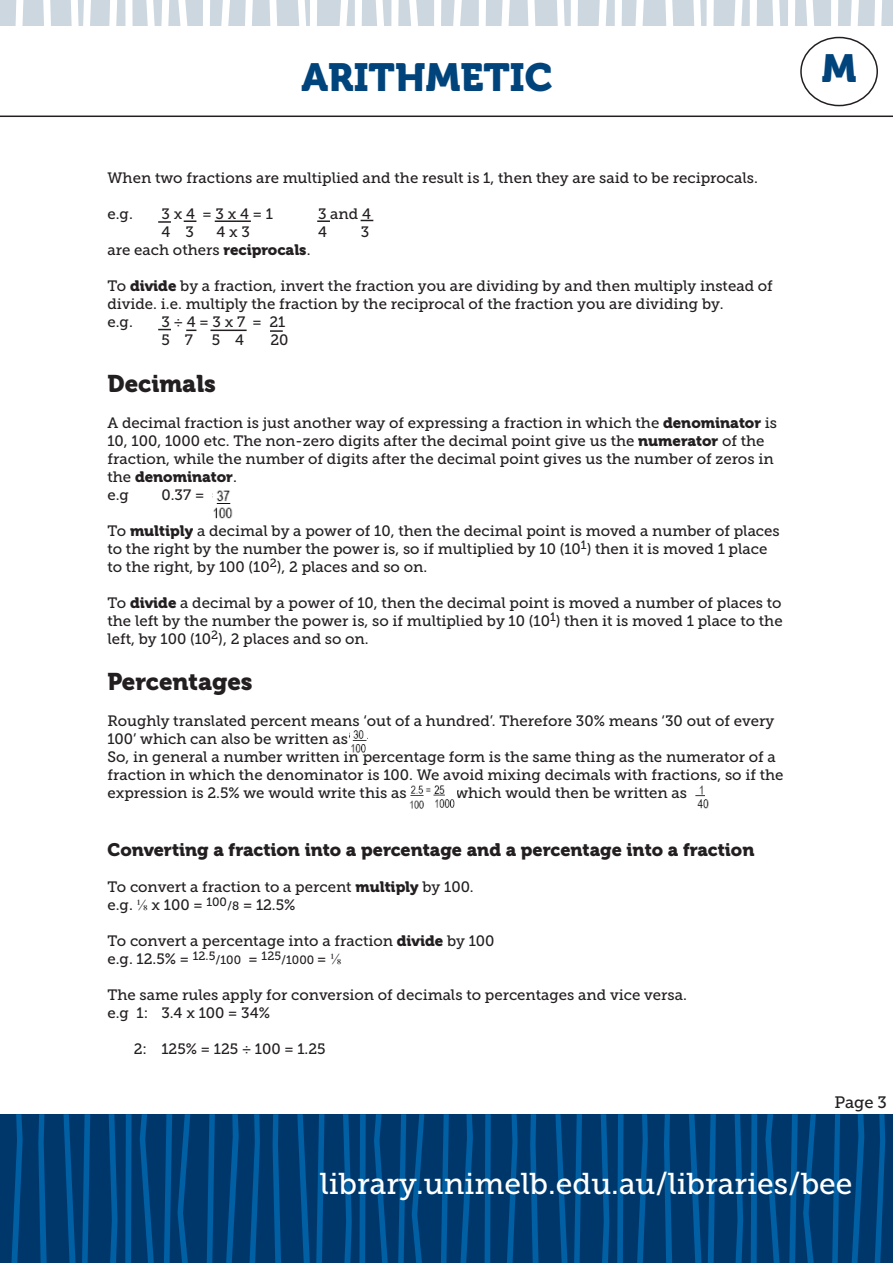
<style>
.page{position:relative;width:893px;height:1263px;background:#fff}
.page>*{position:absolute;margin:0;border:0;box-sizing:border-box;transform-origin:0 0}
.t1{font:39px "Museo 900";color:#00447b}
.t2{font:30px "Museo Slab 500";color:#fff}
.t3{font:24px "Museo 900";color:#231f20}
.t4{font:18px "Museo 900";color:#231f20}
.t5{font:16.5px "Museo Slab 500";color:#231f20}
.t6{font:15px/18px "Museo Slab 500";color:#231f20}
.t7{font:12px "Museo Slab 500";color:#231f20}
.s1{font-family:"Museo 900"}
.s2{font-family:"Times New Roman"}
.s3{font-size:12px}
.s4{font-size:15px}
.s5{font-family:"Times New Roman";font-size:15px}
</style>
<div class="page">
<div style="left:0;top:1114px;width:893px;height:148px;background:#00376b"></div>
<svg style="left:11px;top:1114px;width:12px;height:149px"></svg>
<svg style="left:249px;top:1114px;width:11px;height:149px"></svg>
<svg style="left:506px;top:1114px;width:12px;height:149px"></svg>
<svg style="left:38px;top:1114px;width:9px;height:149px"></svg>
<svg style="left:273px;top:1114px;width:9px;height:149px"></svg>
<svg style="left:530px;top:1114px;width:9px;height:149px"></svg>
<svg style="left:63px;top:1114px;width:13px;height:149px"></svg>
<svg style="left:555px;top:1114px;width:13px;height:149px"></svg>
<svg style="left:82px;top:1114px;width:8px;height:149px"></svg>
<svg style="left:297px;top:1114px;width:27px;height:149px"></svg>
<svg style="left:574px;top:1114px;width:8px;height:149px"></svg>
<svg style="left:109px;top:1114px;width:8px;height:149px"></svg>
<svg style="left:343px;top:1114px;width:9px;height:149px"></svg>
<svg style="left:601px;top:1114px;width:8px;height:149px"></svg>
<svg style="left:125px;top:1114px;width:7px;height:149px"></svg>
<svg style="left:359px;top:1114px;width:7px;height:149px"></svg>
<svg style="left:617px;top:1114px;width:6px;height:149px"></svg>
<svg style="left:484px;top:1114px;width:7px;height:149px"></svg>
<svg style="left:140px;top:1114px;width:15px;height:149px"></svg>
<svg style="left:374px;top:1114px;width:15px;height:149px"></svg>
<svg style="left:164px;top:1114px;width:8px;height:149px"></svg>
<svg style="left:398px;top:1114px;width:8px;height:149px"></svg>
<svg style="left:178px;top:1114px;width:12px;height:149px"></svg>
<svg style="left:412px;top:1114px;width:12px;height:149px"></svg>
<svg style="left:206px;top:1114px;width:9px;height:149px"></svg>
<svg style="left:440px;top:1114px;width:9px;height:149px"></svg>
<svg style="left:225px;top:1114px;width:14px;height:149px"></svg>
<svg style="left:459px;top:1114px;width:14px;height:149px"></svg>
<svg style="left:636px;top:1114px;width:12px;height:149px"></svg>
<svg style="left:874px;top:1114px;width:11px;height:149px"></svg>
<svg style="left:664px;top:1114px;width:9px;height:149px"></svg>
<svg style="left:689px;top:1114px;width:27px;height:149px"></svg>
<svg style="left:734px;top:1114px;width:9px;height:149px"></svg>
<svg style="left:751px;top:1114px;width:6px;height:149px"></svg>
<svg style="left:765px;top:1114px;width:16px;height:149px"></svg>
<svg style="left:789px;top:1114px;width:27px;height:149px"></svg>
<svg style="left:832px;top:1114px;width:8px;height:149px"></svg>
<svg style="left:851px;top:1114px;width:13px;height:149px"></svg>
<div style="left:0;top:0;width:893px;height:26px;background:#ccd7e0"></div>
<svg style="left:16px;top:0;width:8px;height:26px"></svg>
<svg style="left:161px;top:0;width:9px;height:26px"></svg>
<svg style="left:203px;top:0;width:7px;height:26px"></svg>
<svg style="left:571px;top:0;width:7px;height:26px"></svg>
<svg style="left:615px;top:0;width:7px;height:26px"></svg>
<svg style="left:750px;top:0;width:7px;height:26px"></svg>
<svg style="left:831px;top:0;width:7px;height:26px"></svg>
<svg style="left:874px;top:0;width:8px;height:26px"></svg>
<svg style="left:788px;top:0;width:7px;height:26px"></svg>
<svg style="left:391px;top:0;width:8px;height:26px"></svg>
<svg style="left:434px;top:0;width:8px;height:26px"></svg>
<svg style="left:479px;top:0;width:7px;height:26px"></svg>
<svg style="left:221px;top:0;width:9px;height:26px"></svg>
<svg style="left:339px;top:0;width:23px;height:26px"></svg>
<svg style="left:453px;top:0;width:9px;height:26px"></svg>
<svg style="left:501px;top:0;width:9px;height:26px"></svg>
<svg style="left:599px;top:0;width:8px;height:26px"></svg>
<svg style="left:635px;top:0;width:9px;height:26px"></svg>
<svg style="left:734px;top:0;width:9px;height:26px"></svg>
<svg style="left:851px;top:0;width:8px;height:26px"></svg>
<svg style="left:245px;top:0;width:8px;height:26px"></svg>
<svg style="left:109px;top:0;width:8px;height:26px"></svg>
<svg style="left:43px;top:0;width:8px;height:26px"></svg>
<svg style="left:71px;top:0;width:20px;height:26px"></svg>
<div style="left:125px;top:0;width:8px;height:26px;background:#fff"></div>
<svg style="left:146px;top:0;width:9px;height:26px"></svg>
<svg style="left:269px;top:0;width:8px;height:26px"></svg>
<svg style="left:298px;top:0;width:19px;height:26px"></svg>
<svg style="left:375px;top:0;width:9px;height:26px"></svg>
<svg style="left:527px;top:0;width:8px;height:26px"></svg>
<svg style="left:557px;top:0;width:8px;height:26px"></svg>
<svg style="left:665px;top:0;width:8px;height:26px"></svg>
<svg style="left:806px;top:0;width:8px;height:26px"></svg>
<svg style="left:693px;top:0;width:21px;height:26px"></svg>
<svg style="left:772px;top:0;width:8px;height:26px"></svg>
<svg style="left:409px;top:0;width:9px;height:26px"></svg>
<svg style="left:178px;top:0;width:9px;height:26px"></svg>
<hr style="left:0;top:116px;width:893px;height:1px;background:#231f20">
<div style="left:800px;top:37px;width:78px;height:69px;border:2px solid #231f20;border-radius:50%"></div>
<img style="left:213px;top:490px;width:20px;height:29px">
<img style="left:351px;top:730px;width:16px;height:23px">
<img style="left:410px;top:785px;width:45px;height:24px">
<svg style="left:158px;top:221px;width:13px;height:2px"></svg>
<svg style="left:184px;top:220px;width:12px;height:2px"></svg>
<hr style="left:215px;top:220px;width:36px;height:2px;background:#231f20">
<svg style="left:317px;top:220px;width:13px;height:2px"></svg>
<svg style="left:361px;top:220px;width:12px;height:1px"></svg>
<svg style="left:158px;top:329px;width:13px;height:1px"></svg>
<hr style="left:210px;top:330px;width:37px;height:1px;background:#231f20">
<svg style="left:270px;top:330px;width:13px;height:2px"></svg>
<img style="left:695px;top:785px;width:14px;height:23px">
<h1 class="t1" style="left:301px;top:55px;width:253px">ARITHMETIC</h1>
<h1 class="t1" style="left:822px;top:47px;width:36px">M</h1>
<p class="t6" style="left:107px;top:169px;width:652px">When two fractions are multiplied and the result is 1, then they are said to be reciprocals.</p>
<p class="t6" style="left:107px;top:205px;width:27px">e.g.</p>
<p class="t6" style="left:161px;top:205px;width:113px">3x4 =3x4=1</p>
<p class="t6" style="left:318px;top:205px;width:55px">3 and 4</p>
<p class="t6" style="left:161px;top:223px;width:34px">4 3</p>
<p class="t6" style="left:216px;top:223px;width:35px">4x3</p>
<p class="t6" style="left:318px;top:223px;width:10px">4</p>
<p class="t6" style="left:361px;top:223px;width:10px">3</p>
<p class="t6" style="left:107px;top:241px;width:205px">are each others <span class="s1">reciprocals</span>.</p>
<p class="t6" style="left:107px;top:277px;width:667px">To <span class="s1">divide</span> by a fraction, invert the fraction you are dividing by and then multiply instead of divide. i.e. multiply the fraction by the reciprocal of the fraction you are dividing by.</p>
<p class="t6" style="left:107px;top:313px;width:27px">e.g.</p>
<p class="t6" style="left:161px;top:313px;width:125px">3÷4=3x7 = 21</p>
<p class="t6" style="left:161px;top:331px;width:84px">5 7 5 4</p>
<p class="t6" style="left:270px;top:331px;width:20px">20</p>
<p class="t3" style="left:107px;top:370px;width:110px">Decimals</p>
<p class="t6" style="left:107px;top:413px;width:671px">A decimal fraction is just another way of expressing a fraction in which the <span class="s1">denominator</span> is 10, 100, 1000 etc. The non-zero digits after the decimal point give us the <span class="s1">numerator</span> of the fraction, while the number of digits after the decimal point gives us the number of zeros in the <span class="s1">denominator</span>.</p>
<p class="t6" style="left:107px;top:485px;width:23px">e.g</p>
<p class="t6" style="left:161px;top:485px;width:44px">0.37 =</p>
<p class="t6" style="left:107px;top:521px;width:674px">To <span class="s1">multiply</span> a decimal by a power of 10, then the decimal point is moved a number of places to the right by the number the power is, so if multiplied by 10 (10<sup>1</sup>) then it is moved 1 place to the right, by 100 (10<sup>2</sup>), 2 places and so on.</p>
<p class="t6" style="left:107px;top:593px;width:677px;text-align:justify">To <span class="s1">divide</span> a decimal by a power of 10, then the decimal point is moved a number of places to the left by the number the power is, so if multiplied by 10 (10<sup>1</sup>) then it is moved 1 place to the left, by 100 (10<sup>2</sup>), 2 places and so on.</p>
<p class="t3" style="left:107px;top:668px;width:147px">Percentages</p>
<p class="t6" style="left:107px;top:712px;width:668px">Roughly translated percent means ‘out of a hundred’. Therefore 30% means ‘30 out of every<br>100’ which can also be written as</p>
<p class="t6" style="left:107px;top:748px;width:678px">So, in general a number written in percentage form is the same thing as the numerator of a fraction in which the denominator is 100. We avoid mixing decimals with fractions, so if the expression is 2.5% we would write this as</p>
<p class="t6" style="left:455px;top:784px;width:233px">which would then be written as</p>
<p class="t4" style="left:107px;top:839px;width:648px">Converting a fraction into a percentage and a percentage into a fraction</p>
<p class="t6" style="left:107px;top:878px;width:368px">To convert a fraction to a percent <span class="s1">multiply</span> by 100.</p>
<p class="t6" style="left:107px;top:896px;width:190px">e.g. <span class="s2">⅛</span> x 100 = <sup>100</sup><span class="s3">/8</span> = 12.5%</p>
<p class="t6" style="left:107px;top:932px;width:389px">To convert a percentage into a fraction <span class="s1">divide</span> by 100</p>
<p class="t7" style="left:107px;top:953px;width:236px"><span class="s4">e.g. 12.5% =</span> 12.5/100 <span class="s4">=</span> 125/1000 <span class="s4">=</span> <span class="s5">⅛</span></p>
<p class="t6" style="left:107px;top:986px;width:581px">The same rules apply for conversion of decimals to percentages and vice versa.</p>
<p class="t6" style="left:107px;top:1004px;width:164px">e.g 1: 3.4 x 100 = 34%</p>
<p class="t6" style="left:134px;top:1040px;width:194px">2: 125% = 125 ÷ 100 = 1.25</p>
<p class="t5" style="left:834px;top:1093px;width:54px">Page 3</p>
<h2 class="t2" style="left:320px;top:1167px;width:534px">library.unimelb.edu.au/libraries/bee</h2>
</div>
